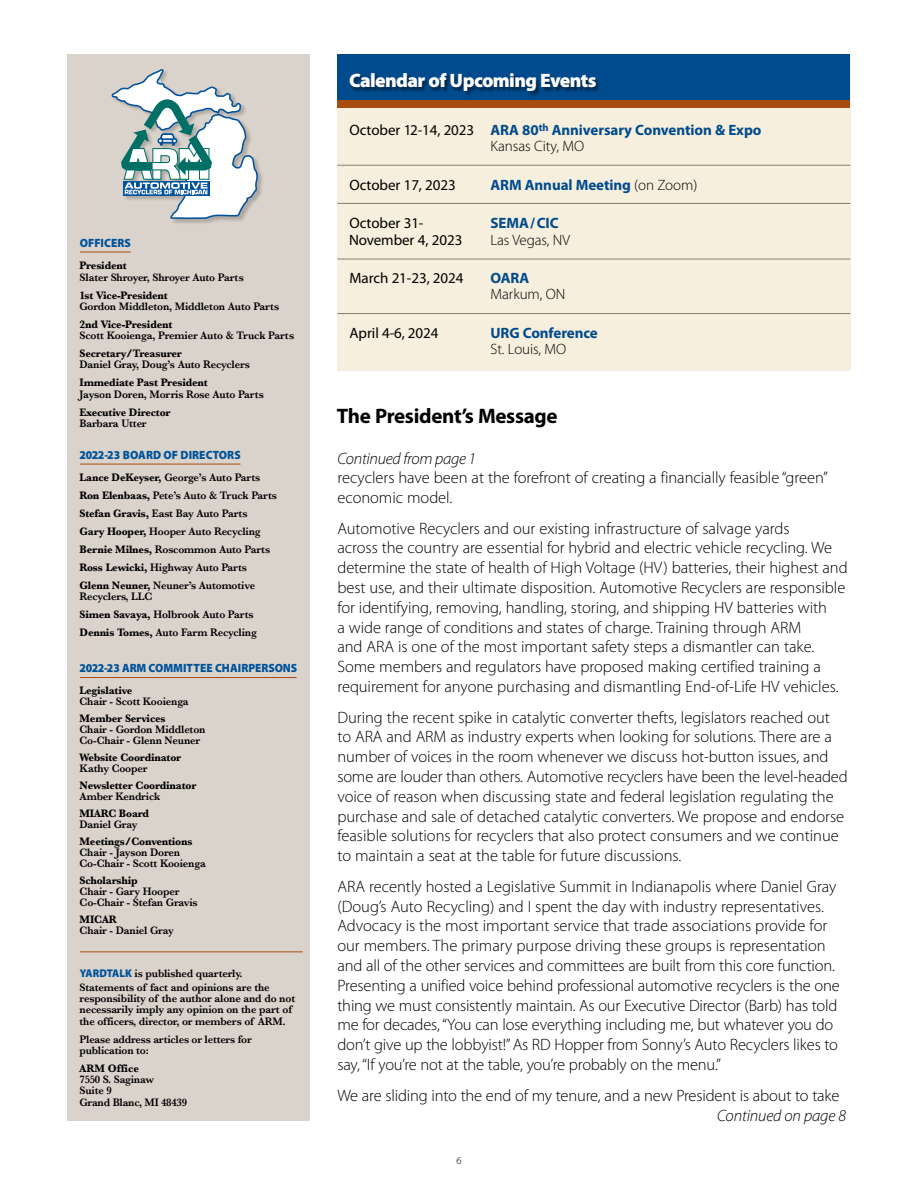
<style>
.page{position:relative;width:918px;height:1188px;background:#fff}
.page>*{position:absolute;margin:0;border:0;box-sizing:border-box;transform-origin:0 0}
.t1{font:700 21px "Myriad Pro";letter-spacing:-.015em;color:#000}
.t2{font:900 19.5px "Myriad Pro";letter-spacing:-.03em;color:#fff}
.t3{font:300 16.5px/19.8px "Myriad Pro";color:#000}
.t4{font:italic 300 16.5px "Myriad Pro";letter-spacing:-.02em;color:#000}
.t5{font:700 15px/16.5px "Myriad Pro";letter-spacing:-.005em;color:#004b8d}
.t6{font:15px "Myriad Pro";letter-spacing:-.005em;color:#000}
.t7{font:300 15px "Myriad Pro";letter-spacing:-.005em;color:#000}
.t8{font:900 12px "Myriad Pro";letter-spacing:.005em;color:#00539b;scale:.95 1}
.t9{font:600 11.25px/18px "Baskerville";letter-spacing:-.015em;color:#000;scale:.95 1}
.t10{font:700 11.25px "Baskerville";letter-spacing:-.015em;color:#000;scale:.95 1}
.t11{font:300 10.5px "Myriad Pro";color:#000}
.s1{font-weight:700}
.s2{font-family:"Myriad Pro";font-weight:900;color:#00539b}
.s3{font-weight:400;color:#000}
.s4{font-weight:300;color:#000}
</style>
<div class="page">
<div style="left:337px;top:56px;width:513px;height:314px;background:#f7efdd"></div>
<div style="left:68px;top:54px;width:242px;height:1066px;background:#dad3cc"></div>
<div style="left:112px;top:69px;width:152px;height:156px;background:#000;opacity:.2"></div>
<svg style="left:112px;top:69px;width:146px;height:150px"></svg>
<hr style="left:80px;top:951px;width:223px;height:1px;background:#a84d10">
<hr style="left:80px;top:677px;width:217px;height:1px;background:#a84d10">
<hr style="left:80px;top:464px;width:160px;height:1px;background:#a84d10">
<hr style="left:80px;top:252px;width:51px;height:1px;background:#a84d10">
<div style="left:338px;top:54px;width:512px;height:49px;background:#004b8d"></div>
<div style="left:338px;top:100px;width:512px;height:7px;background:#a84d10"></div>
<div style="left:349px;top:73px;width:253px;height:23px;background:#000;opacity:.5"></div>
<hr style="left:338px;top:203px;width:512px;height:1px;background:#887e6e">
<hr style="left:338px;top:259px;width:512px;height:1px;background:#887e6e">
<hr style="left:338px;top:313px;width:512px;height:1px;background:#887e6e">
<hr style="left:338px;top:165px;width:512px;height:1px;background:#887e6e">
<p class="t8" style="left:80px;top:236px;width:55px">OFFICERS</p>
<p class="t10" style="left:80px;top:258px;width:51px">President</p>
<p class="t9" style="left:80px;top:268px;width:174px">Slater Shroyer, Shroyer Auto Parts</p>
<p class="t10" style="left:80px;top:287px;width:94px">1st Vice-President</p>
<p class="t9" style="left:80px;top:297px;width:212px">Gordon Middleton, Middleton Auto Parts</p>
<p class="t10" style="left:80px;top:316px;width:99px">2nd Vice-President</p>
<p class="t9" style="left:80px;top:326px;width:227px">Scott Kooienga, Premier Auto &amp; Truck Parts</p>
<p class="t10" style="left:80px;top:346px;width:109px">Secretary/Treasurer</p>
<p class="t9" style="left:80px;top:356px;width:181px">Daniel Gray, Doug’s Auto Recyclers</p>
<p class="t10" style="left:80px;top:375px;width:137px">Immediate Past President</p>
<p class="t9" style="left:80px;top:385px;width:196px">Jayson Doren, Morris Rose Auto Parts</p>
<p class="t10" style="left:80px;top:404px;width:97px">Executive Director</p>
<p class="t9" style="left:80px;top:414px;width:72px">Barbara Utter</p>
<p class="t8" style="left:80px;top:448px;width:171px">2022-23 BOARD OF DIRECTORS</p>
<p class="t9" style="left:80px;top:468px;width:209px"><span class="s1">Lance DeKeyser,</span> George’s Auto Parts <span class="s1">Ron Elenbaas,</span> Pete’s Auto &amp; Truck Parts <span class="s1">Stefan Gravis,</span> East Bay Auto Parts<br><span class="s1">Gary Hooper,</span> Hooper Auto Recycling <span class="s1">Bernie Milnes,</span> Roscommon Auto Parts <span class="s1">Ross Lewicki,</span> Highway Auto Parts <span class="s1">Glenn Neuner,</span> Neuner’s Automotive</p>
<p class="t9" style="left:80px;top:588px;width:188px">Recyclers, LLC<br><span class="s1">Simen Savaya,</span> Holbrook Auto Parts<br><span class="s1">Dennis Tomes,</span> Auto Farm Recycling</p>
<p class="t8" style="left:80px;top:661px;width:231px">2022-23 ARM COMMITTEE CHAIRPERSONS</p>
<p class="t10" style="left:80px;top:682px;width:57px">Legislative</p>
<p class="t9" style="left:80px;top:692px;width:116px">Chair - Scott Kooienga</p>
<p class="t10" style="left:80px;top:710px;width:92px">Member Services</p>
<p class="t9" style="left:80px;top:724px;width:134px;line-height:11.2px">Chair - Gordon Middleton<br>Co-Chair - Glenn Neuner</p>
<p class="t10" style="left:80px;top:749px;width:109px">Website Coordinator</p>
<p class="t9" style="left:80px;top:759px;width:73px">Kathy Cooper</p>
<p class="t10" style="left:80px;top:777px;width:125px">Newsletter Coordinator</p>
<p class="t9" style="left:80px;top:787px;width:86px">Amber Kendrick</p>
<p class="t10" style="left:80px;top:805px;width:75px">MIARC Board</p>
<p class="t9" style="left:80px;top:815px;width:63px">Daniel Gray</p>
<p class="t10" style="left:80px;top:833px;width:120px">Meetings/Conventions</p>
<p class="t9" style="left:80px;top:847px;width:134px;line-height:11.2px">Chair - Jayson Doren<br>Co-Chair - Scott Kooienga</p>
<p class="t10" style="left:80px;top:872px;width:63px">Scholarship</p>
<p class="t9" style="left:80px;top:886px;width:126px;line-height:11.2px">Chair - Gary Hooper<br>Co-Chair - Stefan Gravis</p>
<p class="t10" style="left:80px;top:911px;width:41px">MICAR</p>
<p class="t9" style="left:80px;top:921px;width:101px">Chair - Daniel Gray</p>
<p class="t9" style="left:80px;top:966px;width:202px;line-height:14px"><span class="s2">YARDTALK</span> is published quarterly.<br>Statements of fact and opinions are the</p>
<p class="t9" style="left:80px;top:993px;width:229px;line-height:11.2px">responsibility of the author alone and do not necessarily imply any opinion on the part of the officers, director, or members of ARM.</p>
<p class="t9" style="left:80px;top:1033px;width:183px;line-height:11.2px">Please address articles or letters for publication to:</p>
<p class="t10" style="left:80px;top:1060px;width:64px">ARM Office</p>
<p class="t9" style="left:80px;top:1074px;width:115px;line-height:11.2px">7550 S. Saginaw<br>Suite 9<br>Grand Blanc, MI 48439</p>
<p class="t2" style="left:349px;top:70px;width:249px">Calendar of Upcoming Events</p>
<p class="t5" style="left:490px;top:122px;width:273px;text-indent:-141px"><span class="s3">October 12-14, 2023</span> ARA 80<sup>th</sup> Anniversary Convention &amp; Expo<br><span class="s4">Kansas City, MO</span></p>
<p class="t6" style="left:349px;top:176px;width:108px">October 17, 2023</p>
<p class="t5" style="left:490px;top:177px;width:208px">ARM Annual Meeting <span class="s4">(on Zoom)</span></p>
<p class="t6" style="left:349px;top:215px;width:76px">October 31-</p>
<p class="t5" style="left:490px;top:215px;width:70px">SEMA/CIC</p>
<p class="t6" style="left:349px;top:231px;width:115px">November 4, 2023</p>
<p class="t7" style="left:490px;top:231px;width:81px">Las Vegas, NV</p>
<p class="t6" style="left:349px;top:270px;width:116px">March 21-23, 2024</p>
<p class="t5" style="left:490px;top:270px;width:40px">OARA</p>
<p class="t7" style="left:490px;top:286px;width:77px">Markum, ON</p>
<p class="t6" style="left:349px;top:325px;width:91px">April 4-6, 2024</p>
<p class="t5" style="left:490px;top:325px;width:109px">URG Conference</p>
<p class="t7" style="left:490px;top:341px;width:77px">St. Louis, MO</p>
<p class="t1" style="left:337px;top:405px;width:222px">The President’s Message</p>
<p class="t4" style="left:338px;top:449px;width:140px">Continued from page 1</p>
<p class="t3" style="left:337px;top:468px;width:492px">recyclers have been at the forefront of creating a financially feasible “green” economic model.</p>
<p class="t3" style="left:337px;top:519px;width:512px">Automotive Recyclers and our existing infrastructure of salvage yards<br>across the country are essential for hybrid and electric vehicle recycling. We determine the state of health of High Voltage (HV) batteries, their highest and best use, and their ultimate disposition. Automotive Recyclers are responsible for identifying, removing, handling, storing, and shipping HV batteries with<br>a wide range of conditions and states of charge. Training through ARM<br>and ARA is one of the most important safety steps a dismantler can take.<br>Some members and regulators have proposed making certified training a requirement for anyone purchasing and dismantling End-of-Life HV vehicles.</p>
<p class="t3" style="left:337px;top:708px;width:512px">During the recent spike in catalytic converter thefts, legislators reached out to ARA and ARM as industry experts when looking for solutions. There are a number of voices in the room whenever we discuss hot-button issues, and some are louder than others. Automotive recyclers have been the level-headed voice of reason when discussing state and federal legislation regulating the purchase and sale of detached catalytic converters. We propose and endorse feasible solutions for recyclers that also protect consumers and we continue to maintain a seat at the table for future discussions.</p>
<p class="t3" style="left:337px;top:877px;width:504px">ARA recently hosted a Legislative Summit in Indianapolis where Daniel Gray (Doug’s Auto Recycling) and I spent the day with industry representatives.<br>Advocacy is the most important service that trade associations provide for our members. The primary purpose driving these groups is representation and all of the other services and committees are built from this core function.<br>Presenting a unified voice behind professional automotive recyclers is the one thing we must consistently maintain. As our Executive Director (Barb) has told me for decades, “You can lose everything including me, but whatever you do don’t give up the lobbyist!” As RD Hopper from Sonny’s Auto Recyclers likes to say, “If you’re not at the table, you’re probably on the menu.”</p>
<p class="t3" style="left:337px;top:1086px;width:504px">We are sliding into the end of my tenure, and a new President is about to take</p>
<p class="t11" style="left:457px;top:1155px;width:7px">6</p>
<p class="t4" style="left:717px;top:1106px;width:130px">Continued on page 8</p>
</div>
